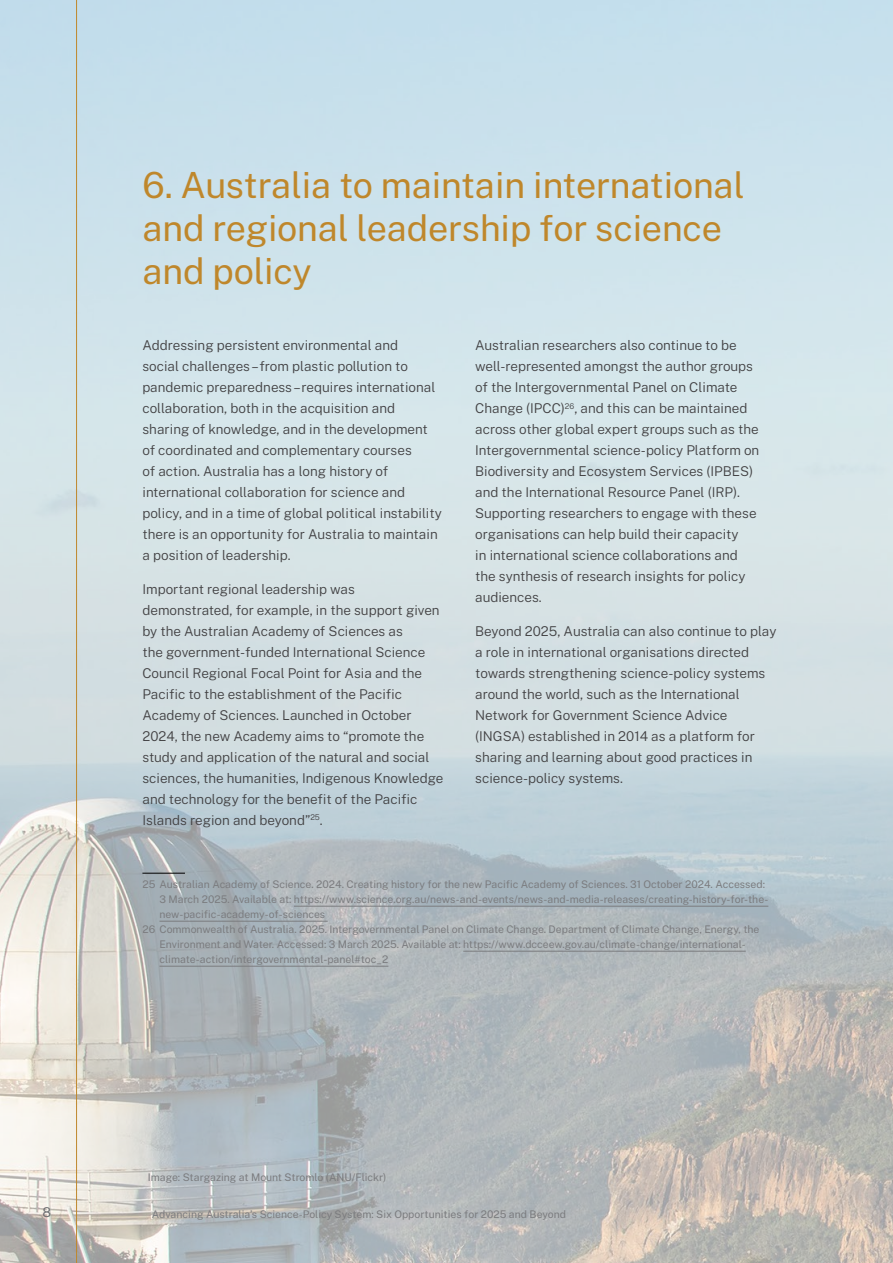
<style>
.page{position:relative;width:893px;height:1263px;background:#fff}
.page>*{position:absolute;margin:0;border:0;box-sizing:border-box;transform-origin:0 0}
.t1{font:36px/43.2px "Public Sans";letter-spacing:-.005em;color:#bf872b}
.t2{font:300 13.5px/21px "Public Sans";color:#414042}
.t3{font:13.5px "Public Sans";color:#6d6e71}
.t4{font:10.5px "Public Sans";color:#7b7c7f}
</style>
<div class="page">
<img style="left:0;top:0;width:893px;height:1263px">
<hr style="left:142px;top:873px;width:43px;height:1px;background:#000">
<hr style="left:294px;top:906px;width:474px;height:1px;background:#7b7c7f">
<hr style="left:159px;top:921px;width:169px;height:1px;background:#7b7c7f">
<hr style="left:463px;top:951px;width:283px;height:1px;background:#7b7c7f">
<hr style="left:159px;top:966px;width:229px;height:1px;background:#7b7c7f">
<hr style="left:76px;top:0;width:1px;height:1263px;background:#bf872b">
<h1 class="t1" style="left:142px;top:161px;width:603px">6. Australia to maintain international and regional leadership for science and policy</h1>
<p class="t2" style="left:142px;top:334px;width:301px">Addressing persistent environmental and<br>social challenges – from plastic pollution to pandemic preparedness – requires international collaboration, both in the acquisition and sharing of knowledge, and in the development of coordinated and complementary courses<br>of action. Australia has a long history of international collaboration for science and policy, and in a time of global political instability there is an opportunity for Australia to maintain a position of leadership.</p>
<p class="t2" style="left:142px;top:578px;width:302px">Important regional leadership was demonstrated, for example, in the support given by the Australian Academy of Sciences as<br>the government-funded International Science Council Regional Focal Point for Asia and the Pacific to the establishment of the Pacific Academy of Sciences. Launched in October 2024, the new Academy aims to “promote the study and application of the natural and social sciences, the humanities, Indigenous Knowledge and technology for the benefit of the Pacific Islands region and beyond”<sup>25</sup>.</p>
<p class="t2" style="left:475px;top:334px;width:286px">Australian researchers also continue to be well-represented amongst the author groups of the Intergovernmental Panel on Climate Change (IPCC)<sup>26</sup>, and this can be maintained across other global expert groups such as the Intergovernmental science-policy Platform on Biodiversity and Ecosystem Services (IPBES) and the International Resource Panel (IRP).<br>Supporting researchers to engage with these organisations can help build their capacity<br>in international science collaborations and the synthesis of research insights for policy audiences.</p>
<p class="t2" style="left:475px;top:620px;width:303px">Beyond 2025, Australia can also continue to play a role in international organisations directed towards strengthening science-policy systems around the world, such as the International Network for Government Science Advice (INGSA) established in 2014 as a platform for sharing and learning about good practices in science-policy systems.</p>
<p class="t4" style="left:142px;top:877px;width:624px">25 Australian Academy of Science. 2024. Creating history for the new Pacific Academy of Sciences. 31 October 2024. Accessed:</p>
<p class="t4" style="left:159px;top:892px;width:610px">3 March 2025. Available at: https://www.science.org.au/news-and-events/news-and-media-releases/creating-history-for-the-</p>
<p class="t4" style="left:159px;top:907px;width:167px">new-pacific-academy-of-sciences</p>
<p class="t4" style="left:142px;top:922px;width:619px">26 Commonwealth of Australia. 2025. Intergovernmental Panel on Climate Change. Department of Climate Change, Energy, the</p>
<p class="t4" style="left:159px;top:937px;width:588px">Environment and Water. Accessed: 3 March 2025. Available at: https://www.dcceew.gov.au/climate-change/international-</p>
<p class="t4" style="left:159px;top:952px;width:230px">climate-action/intergovernmental-panel#toc_2</p>
<p class="t4" style="left:148px;top:1170px;width:240px">Image: Stargazing at Mount Stromlo (ANU/Flickr)</p>
<p class="t3" style="left:43px;top:1203px;width:10px">8</p>
<p class="t4" style="left:152px;top:1206px;width:416px">Advancing Australia’s Science-Policy System: Six Opportunities for 2025 and Beyond</p>
</div>
